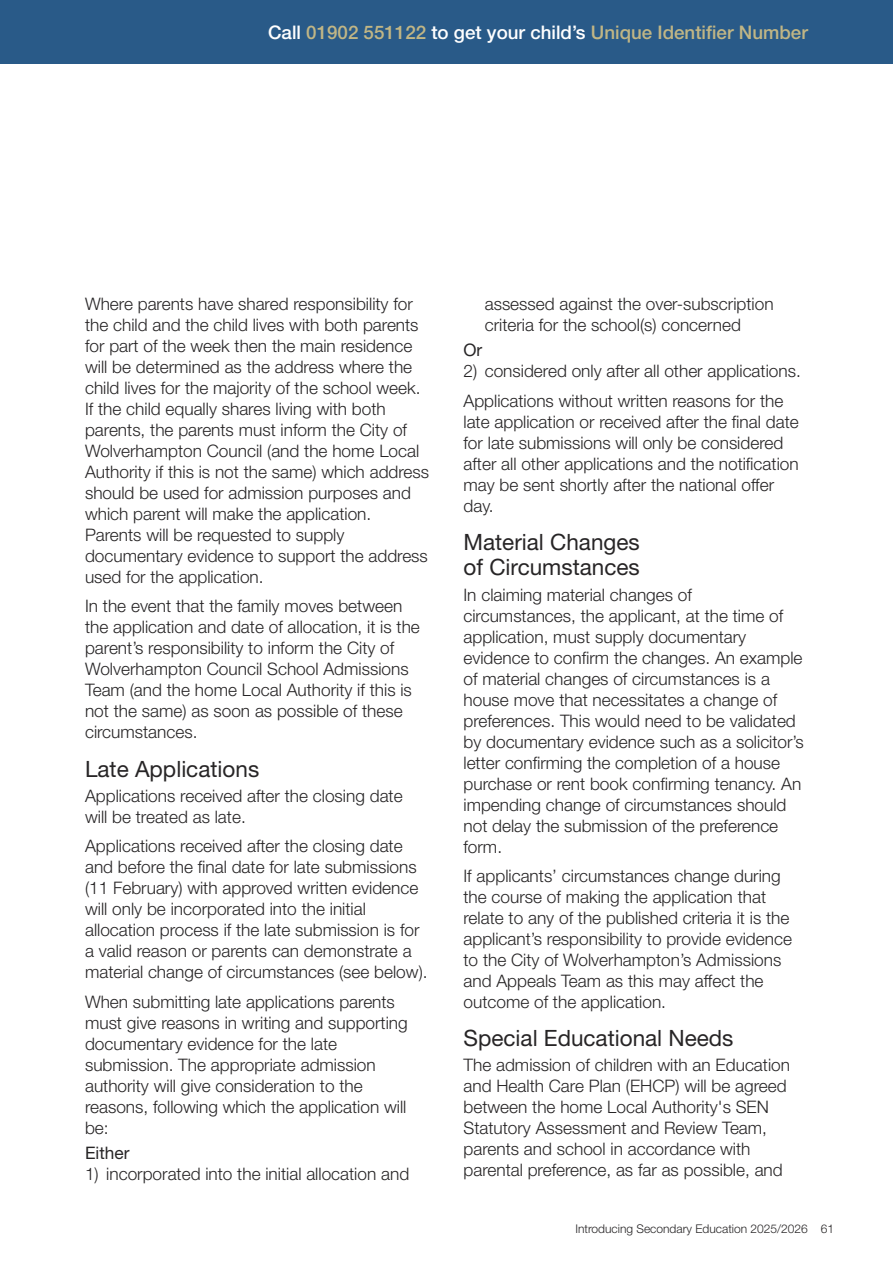
<style>
.page{position:relative;width:893px;height:1263px;background:#fff}
.page>*{position:absolute;margin:0;border:0;box-sizing:border-box;transform-origin:0 0}
.t1{font:22.5px "Helvetica Neue LT Std";color:#272526}
.t2{font:500 18.75px "Helvetica Neue LT Std";color:#c1b685}
.t3{font:300 17.25px/21px "Helvetica Neue LT Std";color:#272526}
.t4{font:17.25px "Helvetica Neue LT Std";color:#272526}
.t5{font:300 12px "Helvetica Neue LT Std";color:#272526}
.s1{color:#fff}
</style>
<div class="page">
<div style="left:0;top:0;width:893px;height:64px;background:#295a88"></div>
<p class="t2" style="left:268px;top:26px;width:541px"><span class="s1">Call</span> 01902 551122 <span class="s1">to get your child’s</span> Unique Identifier Number</p>
<p class="t3" style="left:85px;top:295px;width:346px">Where parents have shared responsibility for the child and the child lives with both parents for part of the week then the main residence will be determined as the address where the child lives for the majority of the school week.<br>If the child equally shares living with both parents, the parents must inform the City of Wolverhampton Council (and the home Local Authority if this is not the same) which address should be used for admission purposes and which parent will make the application.<br>Parents will be requested to supply documentary evidence to support the address used for the application.</p>
<p class="t3" style="left:85px;top:597px;width:336px">In the event that the family moves between the application and date of allocation, it is the parent’s responsibility to inform the City of Wolverhampton Council School Admissions Team (and the home Local Authority if this is not the same) as soon as possible of these circumstances.</p>
<p class="t1" style="left:85px;top:760px;width:176px">Late Applications</p>
<p class="t3" style="left:85px;top:787px;width:319px">Applications received after the closing date will be treated as late.</p>
<p class="t3" style="left:85px;top:837px;width:344px">Applications received after the closing date and before the final date for late submissions (11 February) with approved written evidence will only be incorporated into the initial allocation process if the late submission is for a valid reason or parents can demonstrate a material change of circumstances (see below).</p>
<p class="t3" style="left:85px;top:993px;width:324px">When submitting late applications parents must give reasons in writing and supporting documentary evidence for the late submission. The appropriate admission authority will give consideration to the reasons, following which the application will be:</p>
<p class="t4" style="left:85px;top:1147px;width:46px">Either</p>
<p class="t3" style="left:85px;top:1165px;width:326px">1) incorporated into the initial allocation and</p>
<p class="t3" style="left:485px;top:295px;width:290px">assessed against the over-subscription criteria for the school(s) concerned</p>
<p class="t4" style="left:463px;top:344px;width:20px">Or</p>
<p class="t3" style="left:463px;top:362px;width:339px">2) considered only after all other applications.</p>
<p class="t3" style="left:463px;top:392px;width:337px">Applications without written reasons for the late application or received after the final date for late submissions will only be considered after all other applications and the notification may be sent shortly after the national offer day.</p>
<p class="t1" style="left:463px;top:534px;width:178px">Material Changes</p>
<p class="t1" style="left:463px;top:559px;width:178px">of Circumstances</p>
<p class="t3" style="left:463px;top:586px;width:342px">In claiming material changes of circumstances, the applicant, at the time of application, must supply documentary evidence to confirm the changes. An example of material changes of circumstances is a house move that necessitates a change of preferences. This would need to be validated by documentary evidence such as a solicitor’s letter confirming the completion of a house purchase or rent book confirming tenancy. An impending change of circumstances should not delay the submission of the preference form.</p>
<p class="t3" style="left:463px;top:867px;width:330px">If applicants’ circumstances change during the course of making the application that relate to any of the published criteria it is the applicant’s responsibility to provide evidence to the City of Wolverhampton’s Admissions and Appeals Team as this may affect the outcome of the application.</p>
<p class="t1" style="left:463px;top:1030px;width:272px">Special Educational Needs</p>
<p class="t3" style="left:463px;top:1056px;width:328px">The admission of children with an Education and Health Care Plan (EHCP) will be agreed between the home Local Authority's SEN Statutory Assessment and Review Team, parents and school in accordance with parental preference, as far as possible, and</p>
<p class="t5" style="left:575px;top:1225px;width:234px">Introducing Secondary Education 2025/2026</p>
<p class="t5" style="left:821px;top:1225px;width:15px">61</p>
</div>
